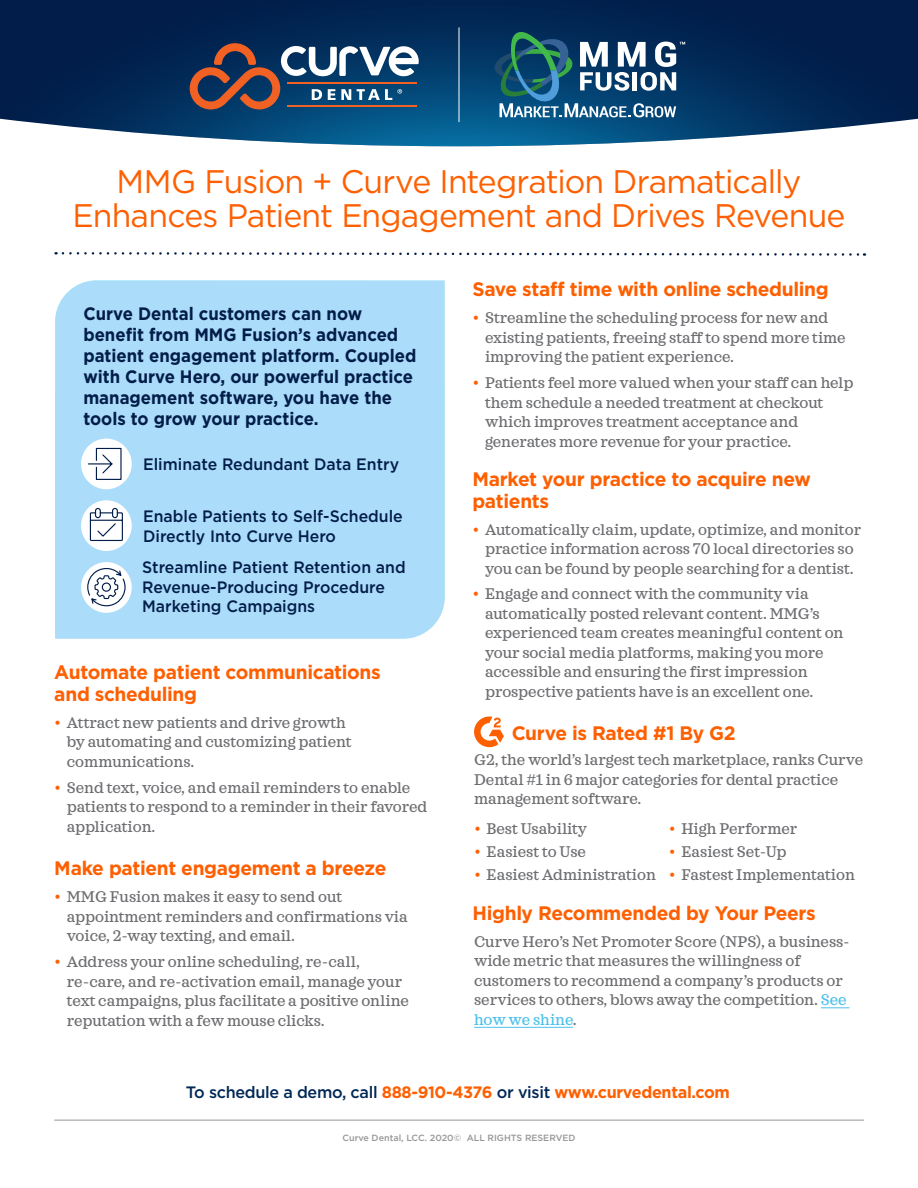
<style>
.page{position:relative;width:918px;height:1188px;background:#fff}
.page>*{position:absolute;margin:0;border:0;box-sizing:border-box;transform-origin:0 0}
.t1{font:32.55px/34.2px "Gotham";letter-spacing:-.025em;color:#fe5f00;text-align:center}
.t2{font:700 19.5px/22.5px "Gotham";letter-spacing:-.02em;color:#fe5f00}
.t3{font:700 18px/21px "Gotham";color:#021d49;scale:.93 1}
.t4{font:500 16.5px/19.5px "Gotham";color:#021d49;scale:.96 1}
.t5{font:700 16.5px "Gotham";letter-spacing:-.02em;color:#fe5f00}
.t6{font:500 15.9px/19.5px "Sagona";color:#6d6e71;scale:.96 1}
.t7{font:500 9px "Gotham";color:#989598}
.s1{color:#fe5f00}
.s2{color:#4dc1ea}
.s3{font-weight:500;color:#002856}
</style>
<div class="page">
<div style="left:55px;top:281px;width:390px;height:358px;background:#abdcf9"></div>
<svg style="left:0;top:0;width:918px;height:146px;background:#163e68"></svg>
<svg style="left:189px;top:43px;width:230px;height:67px;background:#505c71"></svg>
<svg style="left:493px;top:29px;width:192px;height:88px;background:#386885"></svg>
<hr style="left:459px;top:27px;width:1px;height:95px;background:#fff">
<svg style="left:56px;top:252px;width:809px;height:4px"></svg>
<svg style="left:821px;top:1007px;width:29px;height:1px"></svg>
<hr style="left:474px;top:1027px;width:99px;height:1px;background:#4dc1ea">
<svg style="left:474px;top:717px;width:30px;height:30px"></svg>
<hr style="left:54px;top:1120px;width:810px;height:1px;background:#939598">
<div style="left:81px;top:439px;width:51px;height:50px;background:#fff;border-radius:50%"></div>
<div style="left:81px;top:500px;width:51px;height:51px;background:#fff;border-radius:50%"></div>
<div style="left:81px;top:562px;width:51px;height:51px;background:#fff;border-radius:50%"></div>
<svg style="left:87px;top:447px;width:35px;height:34px"></svg>
<svg style="left:89px;top:507px;width:34px;height:35px"></svg>
<svg style="left:87px;top:565px;width:39px;height:45px"></svg>
<h1 class="t1" style="left:72px;top:163px;width:775px">MMG Fusion + Curve Integration Dramatically<br>Enhances Patient Engagement and Drives Revenue</h1>
<p class="t3" style="left:83px;top:303px;width:360px">Curve Dental customers can now benefit from MMG Fusion’s advanced patient engagement platform. Coupled with Curve Hero, our powerful practice management software, you have the tools to grow your practice.</p>
<p class="t4" style="left:143px;top:454px;width:268px">Eliminate Redundant Data Entry</p>
<p class="t4" style="left:143px;top:506px;width:272px">Enable Patients to Self-Schedule<br>Directly Into Curve Hero</p>
<p class="t4" style="left:142px;top:558px;width:276px">Streamline Patient Retention and<br>Revenue-Producing Procedure<br>Marketing Campaigns</p>
<p class="t2" style="left:54px;top:660px;width:328px">Automate patient communications and scheduling</p>
<p class="t6" style="left:67px;top:713px;width:298px;text-indent:-13px"><span class="s1">•</span> Attract new patients and drive growth by automating and customizing patient communications.</p>
<p class="t6" style="left:67px;top:778px;width:377px;text-indent:-13px"><span class="s1">•</span> Send text, voice, and email reminders to enable patients to respond to a reminder in their favored application.</p>
<p class="t2" style="left:54px;top:856px;width:334px">Make patient engagement a breeze</p>
<p class="t6" style="left:67px;top:887px;width:357px;text-indent:-13px"><span class="s1">•</span> MMG Fusion makes it easy to send out appointment reminders and confirmations via voice, 2-way texting, and email.</p>
<p class="t6" style="left:67px;top:952px;width:358px;text-indent:-13px"><span class="s1">•</span> Address your online scheduling, re-call, re-care, and re-activation email, manage your text campaigns, plus facilitate a positive online reputation with a few mouse clicks.</p>
<p class="t2" style="left:472px;top:278px;width:358px">Save staff time with online scheduling</p>
<p class="t6" style="left:485px;top:308px;width:377px;text-indent:-13px"><span class="s1">•</span> Streamline the scheduling process for new and existing patients, freeing staff to spend more time improving the patient experience.</p>
<p class="t6" style="left:485px;top:373px;width:385px;text-indent:-13px"><span class="s1">•</span> Patients feel more valued when your staff can help them schedule a needed treatment at checkout which improves treatment acceptance and generates more revenue for your practice.</p>
<p class="t2" style="left:472px;top:468px;width:340px">Market your practice to acquire new patients</p>
<p class="t6" style="left:473px;top:519px;width:406px;text-align:center"><span class="s1">•</span> Automatically claim, update, optimize, and monitor practice information across 70 local directories so you can be found by people searching for a dentist.</p>
<p class="t6" style="left:485px;top:584px;width:375px;text-indent:-13px"><span class="s1">•</span> Engage and connect with the community via automatically posted relevant content. MMG’s experienced team creates meaningful content on your social media platforms, making you more accessible and ensuring the first impression prospective patients have is an excellent one.</p>
<p class="t2" style="left:512px;top:722px;width:225px">Curve is Rated #1 By G2</p>
<p class="t6" style="left:474px;top:750px;width:407px">G2, the world’s largest tech marketplace, ranks Curve<br>Dental #1 in 6 major categories for dental practice management software.</p>
<p class="t6" style="left:474px;top:819px;width:119px"><span class="s1">•</span> Best Usability</p>
<p class="t6" style="left:474px;top:842px;width:118px"><span class="s1">•</span> Easiest to Use</p>
<p class="t6" style="left:474px;top:865px;width:191px"><span class="s1">•</span> Easiest Administration</p>
<p class="t6" style="left:669px;top:819px;width:135px"><span class="s1">•</span> High Performer</p>
<p class="t6" style="left:669px;top:842px;width:124px"><span class="s1">•</span> Easiest Set-Up</p>
<p class="t6" style="left:669px;top:865px;width:195px"><span class="s1">•</span> Fastest Implementation</p>
<p class="t2" style="left:473px;top:902px;width:345px">Highly Recommended by Your Peers</p>
<p class="t6" style="left:474px;top:932px;width:392px">Curve Hero’s Net Promoter Score (NPS), a business&shy;wide metric that measures the willingness of customers to recommend a company’s products or services to others, blows away the competition. <span class="s2">See how we shine</span>.</p>
<p class="t5" style="left:186px;top:1081px;width:546px"><span class="s3">To schedule a demo, call</span> 888-910-4376 <span class="s3">or visit</span> www.curvedental.com</p>
<p class="t7" style="left:342px;top:1132px;width:235px">Curve Dental, LCC. 2020© ALL RIGHTS RESERVED</p>
</div>
